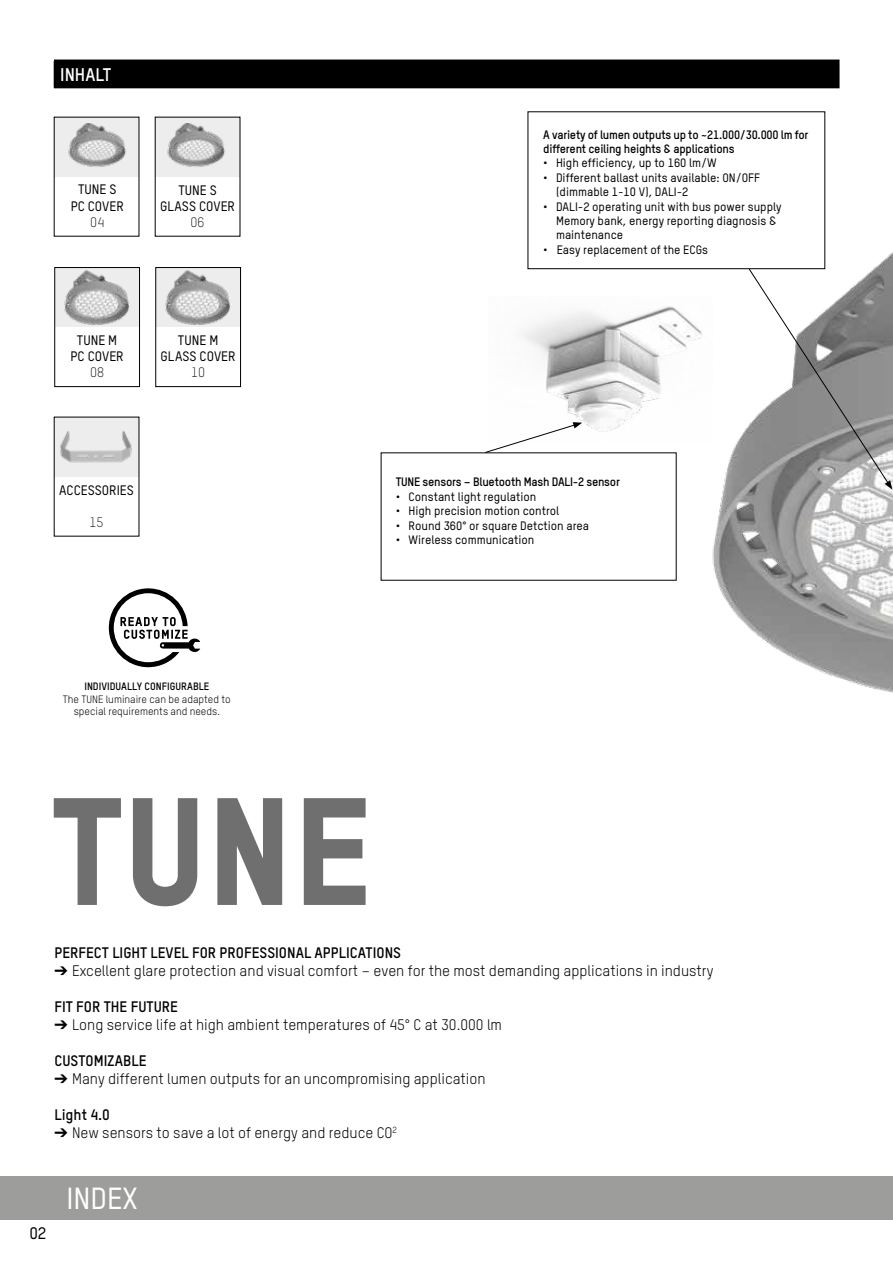
<style>
.page{position:relative;width:893px;height:1263px;background:#fff}
.page>*{position:absolute;margin:0;border:0;box-sizing:border-box;transform-origin:0 0}
.t1{font:150px "TSTARPRO Headline";color:#706f6f}
.t2{font:500 30px "TSTARPRO";color:#fff}
.t3{font:700 18px "TSTARPRO";color:#fff}
.t4{font:500 16.5px "TSTARPRO";color:#000}
.t5{font:15px "TSTARPRO";color:#000}
.t6{font:700 15px "TSTARPRO";color:#000}
.t7{font:500 13.5px/16.2px "TSTARPRO";color:#000;text-align:center}
.t8{font:300 13.5px "TSTARPRO";color:#000}
.t9{font:500 12px/14.4px "TSTARPRO";color:#000}
.t10{font:700 12px/14.4px "TSTARPRO";letter-spacing:-.02em;color:#000}
.t11{font:10.5px/12.6px "TSTARPRO";color:#000;text-align:center}
.t12{font:700 10.5px "TSTARPRO";color:#000}
</style>
<div class="page">
<div style="left:0;top:1176px;width:893px;height:43px;background:#9d9d9c"></div>
<div style="left:54px;top:117px;width:85px;height:60px;background:#ededed"></div>
<div style="left:155px;top:117px;width:85px;height:60px;background:#ededed"></div>
<div style="left:54px;top:417px;width:85px;height:60px;background:#ededed"></div>
<img style="left:68px;top:124px;width:59px;height:43px">
<img style="left:167px;top:124px;width:59px;height:43px">
<div style="left:156px;top:267px;width:85px;height:120px;border:1px solid #000"></div>
<div style="left:55px;top:267px;width:85px;height:120px;border:1px solid #000"></div>
<img style="left:57px;top:269px;width:82px;height:57px">
<img style="left:158px;top:269px;width:82px;height:57px">
<img style="left:704px;top:210px;width:189px;height:483px">
<img style="left:523px;top:297px;width:189px;height:144px">
<img style="left:60px;top:431px;width:72px;height:32px">
<svg style="left:109px;top:588px;width:91px;height:79px"></svg>
<svg style="left:485px;top:422px;width:97px;height:31px"></svg>
<svg style="left:749px;top:268px;width:143px;height:222px"></svg>
<div style="left:54px;top:60px;width:785px;height:28px;background:#000"></div>
<hr style="left:54px;top:88px;width:785px;height:1px;background:#000">
<h3 class="t3" style="left:60px;top:63px;width:53px">INHALT</h3>
<p class="t7" style="left:71px;top:181px;width:55px">TUNE S<br>PC COVER</p>
<p class="t8" style="left:90px;top:214px;width:16px">04</p>
<p class="t7" style="left:160px;top:181px;width:76px">TUNE S<br>GLASS COVER</p>
<p class="t8" style="left:191px;top:214px;width:16px">06</p>
<p class="t7" style="left:71px;top:332px;width:55px">TUNE M<br>PC COVER</p>
<p class="t8" style="left:90px;top:365px;width:15px">08</p>
<p class="t7" style="left:161px;top:332px;width:76px">TUNE M<br>GLASS COVER</p>
<p class="t8" style="left:191px;top:365px;width:16px">10</p>
<p class="t7" style="left:59px;top:481px;width:76px">ACCESSORIES</p>
<p class="t8" style="left:90px;top:514px;width:16px">15</p>
<p class="t10" style="left:543px;top:127px;width:267px">A variety of lumen outputs up to ~21.000/30.000 lm for different ceiling heights &amp; applications</p>
<p class="t9" style="left:543px;top:156px;width:175px">• High efficiency, up to 160 lm/W</p>
<p class="t9" style="left:556px;top:170px;width:206px;text-indent:-13px">• Different ballast units available: ON/OFF (dimmable 1-10 V), DALI-2</p>
<p class="t9" style="left:556px;top:199px;width:227px;text-indent:-13px">• DALI-2 operating unit with bus power supply<br>Memory bank, energy reporting diagnosis &amp; maintenance</p>
<p class="t9" style="left:543px;top:242px;width:166px">• Easy replacement of the ECGs</p>
<p class="t10" style="left:396px;top:475px;width:226px">TUNE sensors – Bluetooth Mash DALI-2 sensor</p>
<p class="t9" style="left:396px;top:489px;width:142px">• Constant light regulation</p>
<p class="t9" style="left:396px;top:503px;width:165px">• High precision motion control</p>
<p class="t9" style="left:396px;top:518px;width:195px">• Round 360° or square Detction area</p>
<p class="t9" style="left:396px;top:532px;width:140px">• Wireless communication</p>
<p class="t12" style="left:84px;top:680px;width:126px">INDIVIDUALLY CONFIGURABLE</p>
<p class="t11" style="left:63px;top:692px;width:169px">The TUNE luminaire can be adapted to special requirements and needs.</p>
<h1 class="t1" style="left:51px;top:758px;width:322px">TUNE</h1>
<p class="t6" style="left:54px;top:944px;width:348px">PERFECT LIGHT LEVEL FOR PROFESSIONAL APPLICATIONS</p>
<p class="t5" style="left:54px;top:962px;width:661px">➔ Excellent glare protection and visual comfort – even for the most demanding applications in industry</p>
<p class="t6" style="left:54px;top:998px;width:125px">FIT FOR THE FUTURE</p>
<p class="t5" style="left:54px;top:1016px;width:449px">➔ Long service life at high ambient temperatures of 45° C at 30.000 lm</p>
<p class="t6" style="left:54px;top:1052px;width:94px">CUSTOMIZABLE</p>
<p class="t5" style="left:54px;top:1070px;width:433px">➔ Many different lumen outputs for an uncompromising application</p>
<p class="t6" style="left:54px;top:1106px;width:57px">Light 4.0</p>
<p class="t5" style="left:54px;top:1124px;width:344px">➔ New sensors to save a lot of energy and reduce CO<sup>2</sup></p>
<h3 class="t4" style="left:29px;top:1223px;width:19px">02</h3>
<h2 class="t2" style="left:66px;top:1179px;width:73px">INDEX</h2>
</div>
